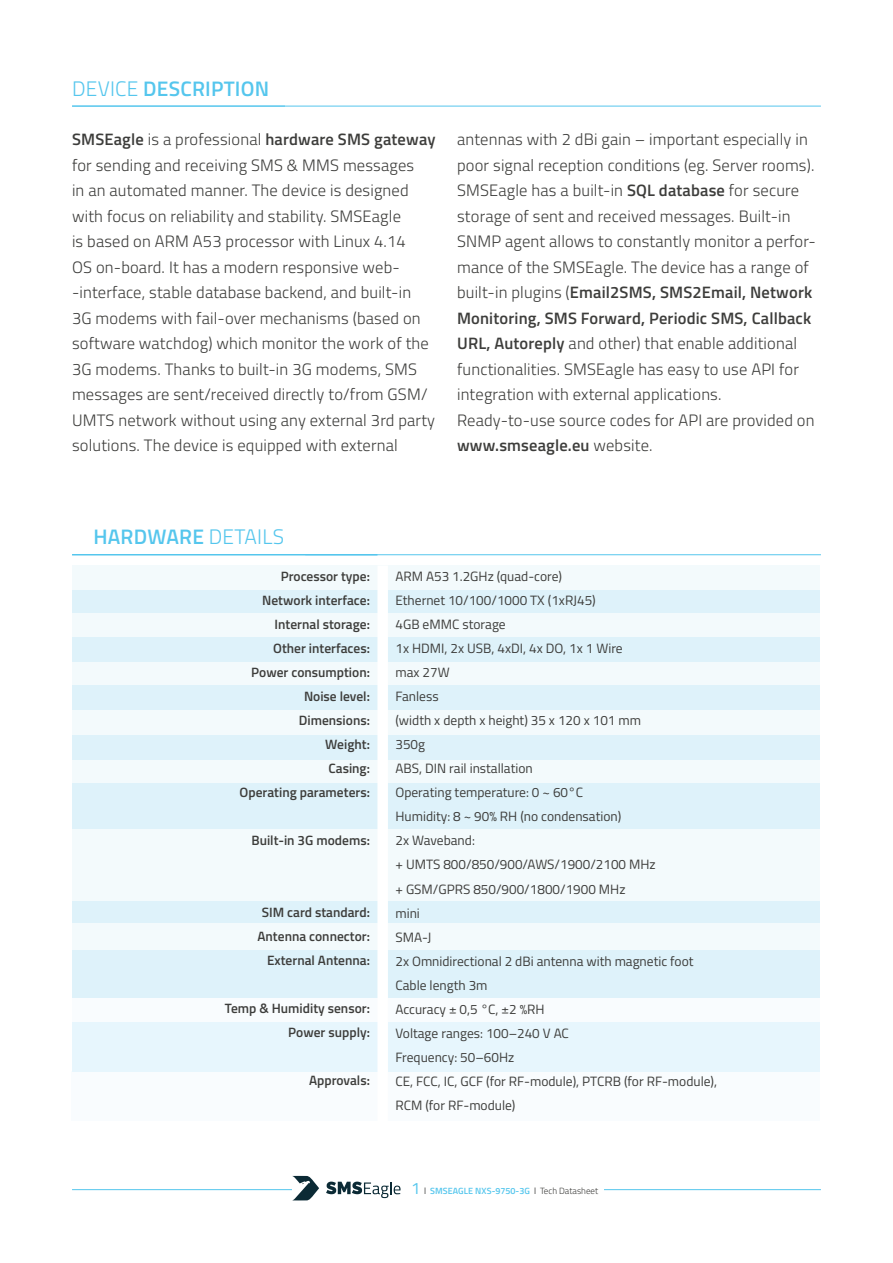
<style>
.page{position:relative;width:893px;height:1263px;background:#fff}
.page>*{position:absolute;margin:0;border:0;box-sizing:border-box;transform-origin:0 0}
.t1{font:600 21px "Titillium Web";letter-spacing:.01em;color:#55c6ed}
.t2{font:300 16.5px/25.5px "Titillium Web";letter-spacing:.01em;color:#3d3d3b}
.t3{font:13.5px/24px "Titillium Web";color:#3d3d3b}
.t4{font:600 13.5px/24px "Titillium Web";color:#3d3d3b;text-align:right}
.t5{font:600 9px "Titillium Web";letter-spacing:.01em;color:#55c6ed}
.s1{font-weight:300}
.s2{font-weight:600}
.s3{font-weight:400;font-size:16.5px}
.s4{font-weight:400;color:#3d3d3b}
.s5{font-weight:300;color:#3d3d3b}
</style>
<div class="page">
<hr style="left:72px;top:1189px;width:749px;height:1px;background:#55c6ed">
<hr style="left:72px;top:105px;width:213px;height:2px;background:#55c6ed">
<hr style="left:285px;top:106px;width:536px;height:1px;background:#55c6ed">
<div style="left:72px;top:589px;width:748px;height:24px;background:#def2fa"></div>
<div style="left:72px;top:565px;width:748px;height:24px;background:#f3fafc"></div>
<div style="left:72px;top:613px;width:748px;height:24px;background:#f3fafc"></div>
<div style="left:72px;top:661px;width:748px;height:24px;background:#f3fafc"></div>
<div style="left:72px;top:710px;width:748px;height:31px;background:#f3fafc"></div>
<div style="left:72px;top:757px;width:748px;height:31px;background:#f3fafc"></div>
<div style="left:72px;top:804px;width:748px;height:97px;background:#f3fafc"></div>
<div style="left:72px;top:913px;width:748px;height:49px;background:#f3fafc"></div>
<div style="left:72px;top:637px;width:748px;height:24px;background:#def2fa"></div>
<div style="left:72px;top:685px;width:748px;height:25px;background:#def2fa"></div>
<div style="left:72px;top:735px;width:748px;height:24px;background:#def2fa"></div>
<div style="left:72px;top:901px;width:748px;height:22px;background:#def2fa"></div>
<div style="left:71px;top:1071px;width:749px;height:50px;background:#f9fcfe"></div>
<div style="left:72px;top:1022px;width:748px;height:49px;background:#e7f6fd"></div>
<div style="left:72px;top:783px;width:748px;height:46px;background:#def2fa"></div>
<div style="left:72px;top:973px;width:748px;height:49px;background:#f9fcfe"></div>
<div style="left:72px;top:950px;width:748px;height:47px;background:#def2fa"></div>
<hr style="left:305px;top:554px;width:516px;height:1px;background:#55c6ed">
<hr style="left:72px;top:554px;width:305px;height:1px;background:#55c6ed">
<div style="left:405px;top:1175px;width:199px;height:30px;background:#fff"></div>
<div style="left:377px;top:565px;width:11px;height:570px;background:#fff"></div>
<svg style="left:292px;top:1176px;width:109px;height:24px"></svg>
<p class="t1" style="left:72px;top:73px;width:199px"><span class="s1">DEVICE</span> DESCRIPTION</p>
<p class="t2" style="left:72px;top:126px;width:365px"><span class="s2">SMSEagle</span> is a professional <span class="s2">hardware SMS gateway </span>for sending and receiving SMS &amp; MMS messages<br>in an automated manner. The device is designed with focus on reliability and stability. SMSEagle<br>is based on ARM A53 processor with Linux 4.14<br>OS on-board. It has a modern responsive web--interface, stable database backend, and built-in<br>3G modems with fail-over mechanisms (based on software watchdog) which monitor the work of the 3G modems. Thanks to built-in 3G modems, SMS messages are sent/received directly to/from GSM/ UMTS network without using any external 3rd party solutions. The device is equipped with external</p>
<p class="t2" style="left:457px;top:126px;width:360px">antennas with 2 dBi gain – important especially in poor signal reception conditions (eg. Server rooms).<br>SMSEagle has a built-in <span class="s2">SQL database</span> for secure storage of sent and received messages. Built-in SNMP agent allows to constantly monitor a perfor&shy;mance of the SMSEagle. The device has a range of built-in plugins (<span class="s2">Email2SMS, SMS2Email, Network Monitoring, SMS Forward, Periodic SMS, Callback URL, Autoreply</span> and other) that enable additional functionalities. SMSEagle has easy to use API for integration with external applications.<br>Ready-to-use source codes for API are provided on <span class="s2">www.smseagle.eu</span> website.</p>
<p class="t1" style="left:93px;top:521px;width:192px">HARDWARE <span class="s1">DETAILS</span></p>
<p class="t4" style="left:240px;top:564px;width:132px">Processor type:<br>Network interface:<br>Internal storage:<br>Other interfaces:<br>Power consumption:<br>Noise level:<br>Dimensions:<br>Weight:<br>Casing:<br>Operating parameters:</p>
<p class="t4" style="left:251px;top:828px;width:120px">Built-in 3G modems:</p>
<p class="t4" style="left:258px;top:900px;width:114px">SIM card standard:<br>Antenna connector:<br>External Antenna:</p>
<p class="t4" style="left:225px;top:996px;width:146px">Temp &amp; Humidity sensor:<br>Power supply:</p>
<p class="t4" style="left:309px;top:1068px;width:62px">Approvals:</p>
<p class="t3" style="left:395px;top:564px;width:323px">ARM A53 1.2GHz (quad-core)<br>Ethernet 10/100/1000 TX (1xRJ45)<br>4GB eMMC storage<br>1x HDMI, 2x USB, 4xDI, 4x DO, 1x 1 Wire<br>max 27W<br>Fanless<br>(width x depth x height) 35 x 120 x 101 mm<br>350g<br>ABS, DIN rail installation<br>Operating temperature: 0 ~ 60°C<br>Humidity: 8 ~ 90% RH (no condensation)<br>2x Waveband:<br>+ UMTS 800/850/900/AWS/1900/2100 MHz<br>+ GSM/GPRS 850/900/1800/1900 MHz<br>mini<br>SMA-J<br>2x Omnidirectional 2 dBi antenna with magnetic foot<br>Cable length 3m<br>Accuracy ± 0,5 °C, ±2 %RH<br>Voltage ranges: 100–240 V AC<br>Frequency: 50–60Hz<br>CE, FCC, IC, GCF (for RF-module), PTCRB (for RF-module),<br>RCM (for RF-module)</p>
<p class="t5" style="left:411px;top:1183px;width:188px"><span class="s3">1</span> <span class="s4">l</span> SMSEAGLE NXS-9750-3G <span class="s4">l</span> <span class="s5">Tech Datasheet</span></p>
</div>
